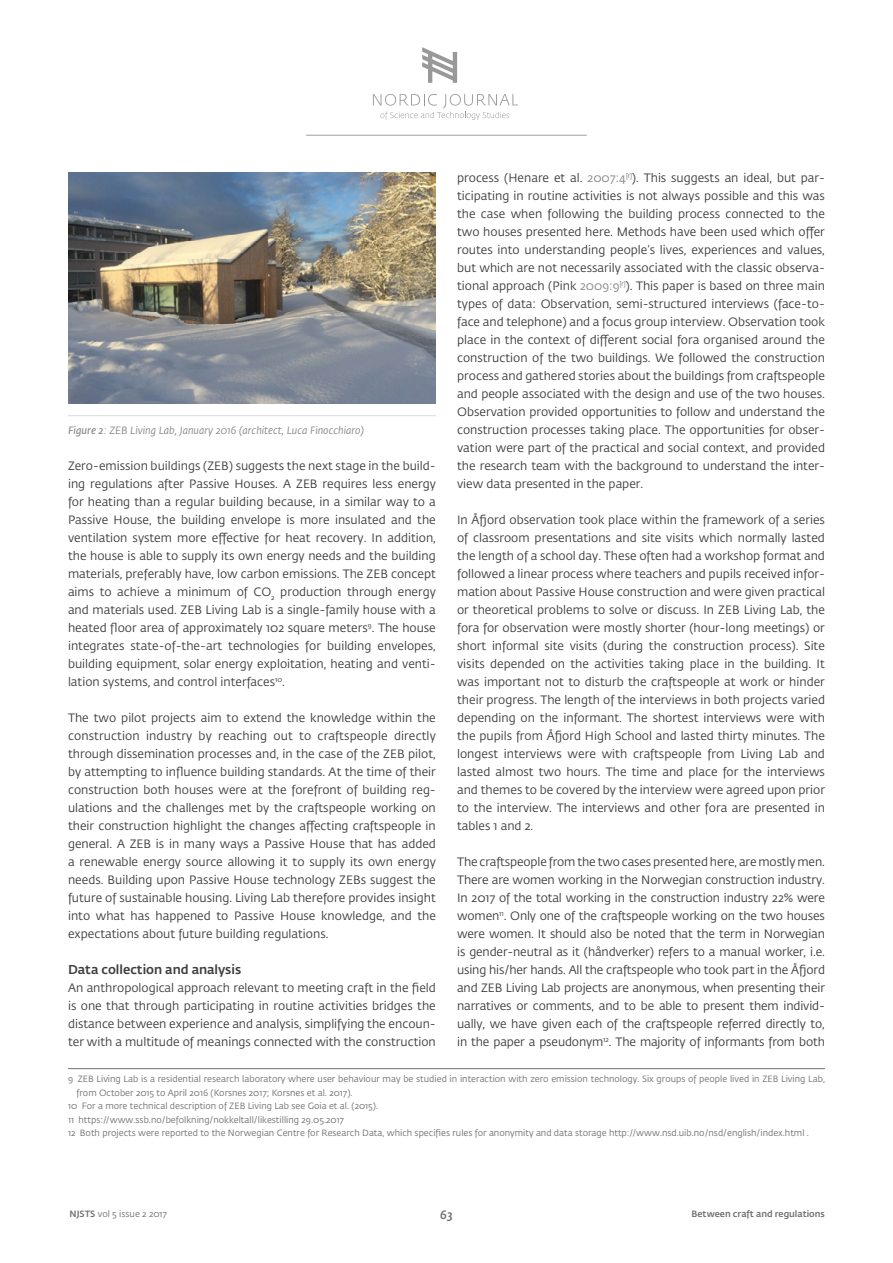
<style>
.page{position:relative;width:893px;height:1263px;background:#fff}
.page>*{position:absolute;margin:0;border:0;box-sizing:border-box;transform-origin:0 0}
.t1{font:500 12.75px "Fedra Sans Std";color:#3e3d40}
.t2{font:12px/18px "Fedra Sans Std";color:#3e3d40;text-align:justify}
.t3{font:italic 500 12px "Fedra Sans Std";color:#707172}
.t4{font:italic 10.5px "Fedra Sans Std";color:#87888a}
.t5{font:9px "Fedra Sans Std";color:#707172}
.t6{font:500 9px "Fedra Sans Std";color:#707172}
.s1{color:#87888a}
.s2{font-weight:600}
.s3{font-weight:500}
</style>
<div class="page">
<hr style="left:306px;top:135px;width:281px;height:1px;background:#9c9e9f">
<svg style="left:422px;top:47px;width:35px;height:36px"></svg>
<svg style="left:373px;top:94px;width:145px;height:26px"></svg>
<hr style="left:68px;top:1068px;width:757px;height:1px;background:#707172">
<img style="left:68px;top:172px;width:368px;height:232px">
<hr style="left:68px;top:415px;width:368px;height:1px;background:#d9dadb">
<p class="t2" style="left:457px;top:169px;width:369px">process (Henare et al. <span class="s1">2007:4</span><sup>[r]</sup>). This suggests an ideal, but par&shy;ticipating in routine activities is not always possible and this was the case when following the building process connected to the two houses presented here. Methods have been used which offer routes into understanding people’s lives, experiences and values, but which are not necessarily associated with the classic observa&shy;tional approach (Pink <span class="s1">2009:9</span><sup>[r]</sup>). This paper is based on three main types of data: Observation, semi-structured interviews (face-to&shy;face and telephone) and a focus group interview. Observation took place in the context of different social fora organised around the construction of the two buildings. We followed the construction process and gathered stories about the buildings from craftspeople and people associated with the design and use of the two houses.<br>Observation provided opportunities to follow and understand the construction processes taking place. The opportunities for obser&shy;vation were part of the practical and social context, and provided the research team with the background to understand the inter&shy;view data presented in the paper.</p>
<p class="t2" style="left:457px;top:511px;width:369px">In Åfjord observation took place within the framework of a series of classroom presentations and site visits which normally lasted the length of a school day. These often had a workshop format and followed a linear process where teachers and pupils received infor&shy;mation about Passive House construction and were given practical or theoretical problems to solve or discuss. In ZEB Living Lab, the fora for observation were mostly shorter (hour-long meetings) or short informal site visits (during the construction process). Site visits depended on the activities taking place in the building. It was important not to disturb the craftspeople at work or hinder their progress. The length of the interviews in both projects varied depending on the informant. The shortest interviews were with the pupils from Åfjord High School and lasted thirty minutes. The longest interviews were with craftspeople from Living Lab and lasted almost two hours. The time and place for the interviews and themes to be covered by the interview were agreed upon prior to the interview. The interviews and other fora are presented in tables 1 and 2.</p>
<p class="t2" style="left:457px;top:853px;width:369px">The craftspeople from the two cases presented here, are mostly men.<br>There are women working in the Norwegian construction industry.<br>In 2017 of the total working in the construction industry 22% were women<sup>11</sup>. Only one of the craftspeople working on the two houses were women. It should also be noted that the term in Norwegian is gender-neutral as it (håndverker) refers to a manual worker, i.e. using his/her hands. All the craftspeople who took part in the Åfjord and ZEB Living Lab projects are anonymous, when presenting their narratives or comments, and to be able to present them individ&shy;ually, we have given each of the craftspeople referred directly to, in the paper a pseudonym<sup>12</sup>. The majority of informants from both</p>
<p class="t4" style="left:68px;top:424px;width:297px"><span class="s2">Figure 2</span>: ZEB Living Lab, January 2016 (architect, Luca Finocchiaro)</p>
<p class="t2" style="left:68px;top:457px;width:369px">Zero-emission buildings (ZEB) suggests the next stage in the build&shy;ing regulations after Passive Houses. A ZEB requires less energy for heating than a regular building because, in a similar way to a Passive House, the building envelope is more insulated and the ventilation system more effective for heat recovery. In addition, the house is able to supply its own energy needs and the building materials, preferably have, low carbon emissions. The ZEB concept aims to achieve a minimum of CO<sub>2</sub> production through energy and materials used. ZEB Living Lab is a single-family house with a heated floor area of approximately 102 square meters<sup>9</sup>. The house integrates state-of-the-art technologies for building envelopes, building equipment, solar energy exploitation, heating and venti&shy;lation systems, and control interfaces<sup>10</sup>.</p>
<p class="t2" style="left:68px;top:709px;width:369px">The two pilot projects aim to extend the knowledge within the construction industry by reaching out to craftspeople directly through dissemination processes and, in the case of the ZEB pilot, by attempting to influence building standards. At the time of their construction both houses were at the forefront of building reg&shy;ulations and the challenges met by the craftspeople working on their construction highlight the changes affecting craftspeople in general. A ZEB is in many ways a Passive House that has added a renewable energy source allowing it to supply its own energy needs. Building upon Passive House technology ZEBs suggest the future of sustainable housing. Living Lab therefore provides insight into what has happened to Passive House knowledge, and the expectations about future building regulations.</p>
<p class="t1" style="left:68px;top:962px;width:175px">Data collection and analysis</p>
<p class="t2" style="left:68px;top:979px;width:369px">An anthropological approach relevant to meeting craft in the field is one that through participating in routine activities bridges the distance between experience and analysis, simplifying the encoun&shy;ter with a multitude of meanings connected with the construction</p>
<p class="t5" style="left:68px;top:1073px;width:758px">9 ZEB Living Lab is a residential research laboratory where user behaviour may be studied in interaction with zero emission technology. Six groups of people lived in ZEB Living Lab,</p>
<p class="t5" style="left:77px;top:1087px;width:278px">from October 2015 to April 2016 (Korsnes 2017; Korsnes et al. 2017).</p>
<p class="t5" style="left:68px;top:1100px;width:312px">10 For a more technical description of ZEB Living Lab see Goia et al. (2015).</p>
<p class="t5" style="left:68px;top:1114px;width:278px">11 https://www.ssb.no/befolkning/nokkeltall/likestilling 29.05.2017</p>
<p class="t5" style="left:68px;top:1127px;width:742px">12 Both projects were reported to the Norwegian Centre for Research Data, which specifies rules for anonymity and data storage http://www.nsd.uib.no/nsd/english/index.html .</p>
<p class="t5" style="left:70px;top:1208px;width:99px"><span class="s3">NJSTS</span> vol 5 issue 2 2017</p>
<p class="t3" style="left:440px;top:1207px;width:14px">63</p>
<p class="t6" style="left:691px;top:1208px;width:135px">Between craft and regulations</p>
</div>
